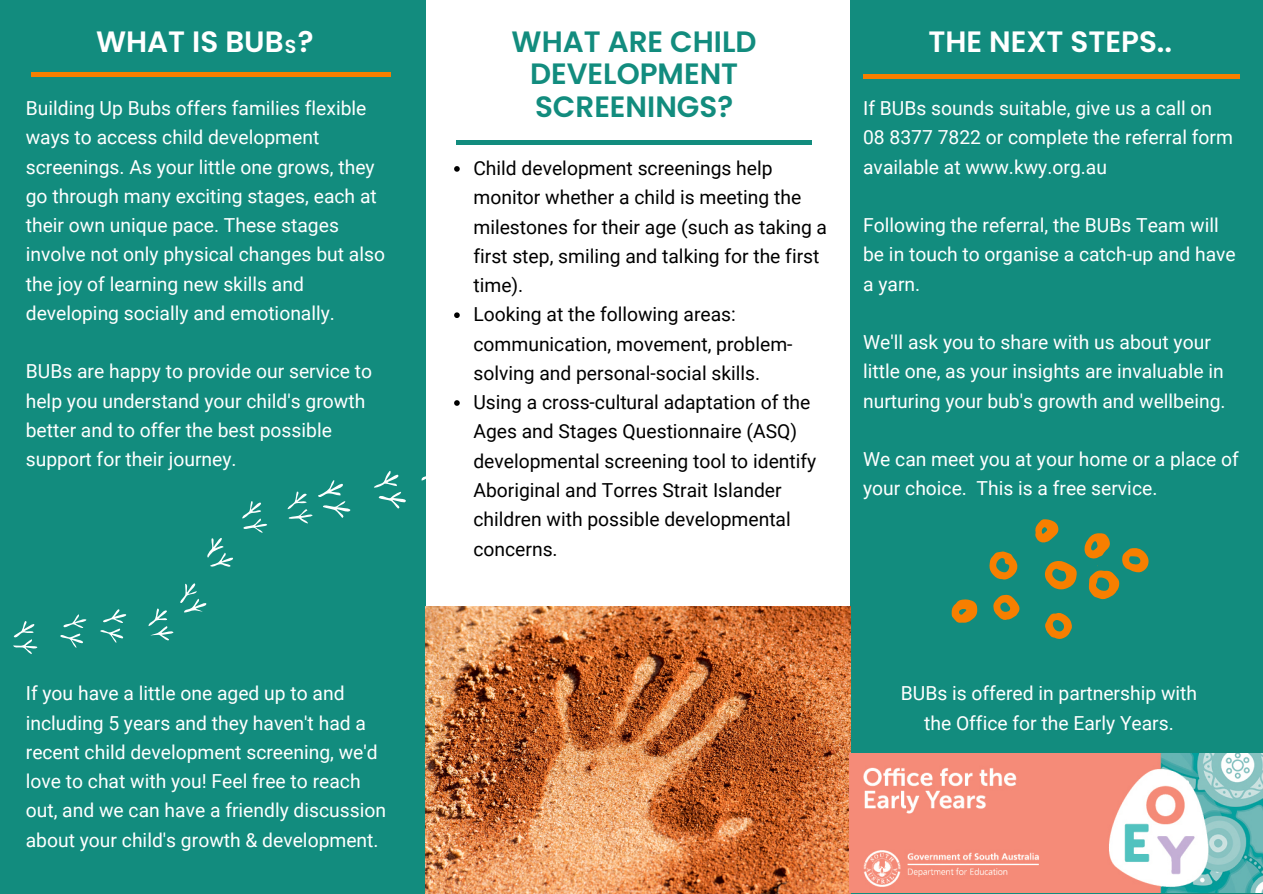
<style>
.page{position:relative;width:1263px;height:894px;background:#fff}
.page>*{position:absolute;margin:0;border:0;box-sizing:border-box;transform-origin:0 0}
.t1{font:600 29.4px/32.5px "Poppins";color:#128c7e;text-align:center}
.t2{font:600 29.4px "Poppins";color:#fff}
.t3{font:19.35px/29.2px "Roboto";color:#fff}
.t4{font:19.35px/29.2px "Roboto";color:#000}
.t5{font:600 18.9px "Poppins";color:#fff}
</style>
<div class="page">
<div style="left:850px;top:0;width:413px;height:893px;background:#128c7e"></div>
<svg style="left:1045px;top:561px;width:32px;height:28px"></svg>
<svg style="left:989px;top:551px;width:28px;height:28px"></svg>
<svg style="left:951px;top:599px;width:26px;height:23px"></svg>
<svg style="left:1045px;top:613px;width:27px;height:25px"></svg>
<svg style="left:993px;top:594px;width:26px;height:26px"></svg>
<svg style="left:1035px;top:519px;width:23px;height:23px"></svg>
<svg style="left:1084px;top:533px;width:64px;height:66px"></svg>
<div style="left:0;top:0;width:425px;height:893px;background:#128c7e"></div>
<div style="left:31px;top:72px;width:360px;height:5px;background:#f77f00"></div>
<hr style="left:457px;top:141px;width:355px;height:3px;background:#128c7e">
<div style="left:863px;top:74px;width:377px;height:5px;background:#f77f00"></div>
<svg style="left:13px;top:621px;width:25px;height:33px"></svg>
<svg style="left:60px;top:614px;width:26px;height:33px"></svg>
<svg style="left:100px;top:609px;width:26px;height:33px"></svg>
<svg style="left:148px;top:583px;width:59px;height:58px"></svg>
<svg style="left:207px;top:538px;width:26px;height:29px"></svg>
<svg style="left:242px;top:501px;width:26px;height:31px"></svg>
<svg style="left:288px;top:480px;width:63px;height:43px"></svg>
<svg style="left:421px;top:460px;width:5px;height:40px"></svg>
<svg style="left:374px;top:471px;width:32px;height:37px"></svg>
<img style="left:425px;top:606px;width:425px;height:287px">
<img style="left:849px;top:753px;width:414px;height:139px">
<svg style="left:454px;top:166px;width:6px;height:6px"></svg>
<svg style="left:454px;top:312px;width:6px;height:6px"></svg>
<svg style="left:454px;top:400px;width:6px;height:5px"></svg>
<p class="t2" style="left:96px;top:22px;width:219px">WHAT IS BUB ?</p>
<p class="t1" style="left:512px;top:25px;width:246px">WHAT ARE CHILD<br>DEVELOPMENT<br>SCREENINGS?</p>
<p class="t5" style="left:285px;top:33px;width:13px">S</p>
<p class="t2" style="left:928px;top:22px;width:245px">THE NEXT STEPS..</p>
<p class="t3" style="left:26px;top:94px;width:361px">Building Up Bubs offers families flexible ways to access child development screenings. As your little one grows, they go through many exciting stages, each at their own unique pace. These stages involve not only physical changes but also the joy of learning new skills and developing socially and emotionally.</p>
<p class="t3" style="left:26px;top:357px;width:348px">BUBs are happy to provide our service to help you understand your child's growth better and to offer the best possible support for their journey.</p>
<p class="t3" style="left:863px;top:94px;width:351px">If BUBs sounds suitable, give us a call on</p>
<p class="t3" style="left:863px;top:123px;width:371px">08 8377 7822 or complete the referral form available at www.kwy.org.au</p>
<p class="t3" style="left:863px;top:211px;width:374px">Following the referral, the BUBs Team will be in touch to organise a catch-up and have a yarn.</p>
<p class="t3" style="left:863px;top:328px;width:364px">We'll ask you to share with us about your little one, as your insights are invaluable in nurturing your bub's growth and wellbeing.</p>
<p class="t3" style="left:863px;top:445px;width:377px">We can meet you at your home or a place of your choice. This is a free service.</p>
<p class="t4" style="left:473px;top:154px;width:355px">Child development screenings help monitor whether a child is meeting the milestones for their age (such as taking a first step, smiling and talking for the first time).</p>
<p class="t4" style="left:473px;top:300px;width:321px">Looking at the following areas: communication, movement, problem&shy;solving and personal-social skills.</p>
<p class="t4" style="left:473px;top:388px;width:344px">Using a cross-cultural adaptation of the Ages and Stages Questionnaire (ASQ) developmental screening tool to identify Aboriginal and Torres Strait Islander children with possible developmental concerns.</p>
<p class="t3" style="left:26px;top:678px;width:362px">If you have a little one aged up to and including 5 years and they haven't had a recent child development screening, we'd love to chat with you! Feel free to reach out, and we can have a friendly discussion about your child's growth &amp; development.</p>
<p class="t3" style="left:901px;top:679px;width:298px">BUBs is offered in partnership with</p>
<p class="t3" style="left:924px;top:708px;width:251px">the Office for the Early Years.</p>
</div>
